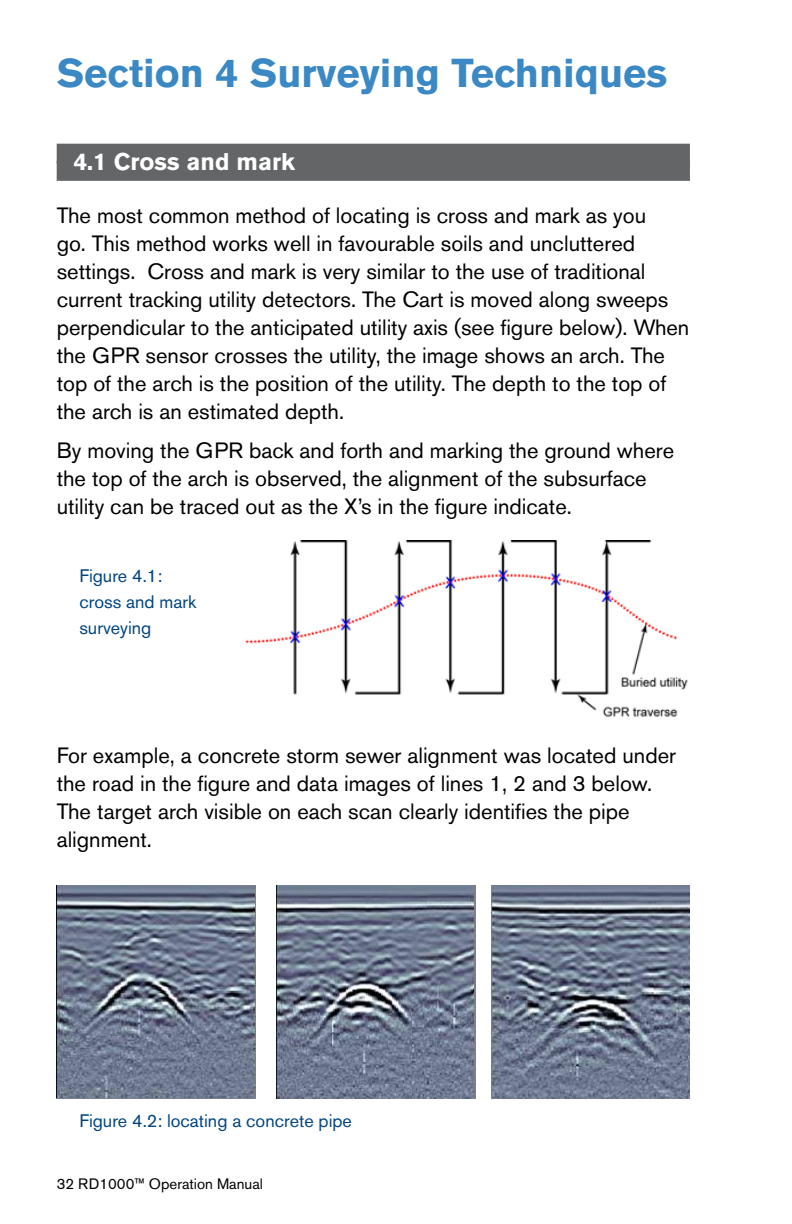
<style>
.page{position:relative;width:792px;height:1224px;background:#fff}
.page>*{position:absolute;margin:0;border:0;box-sizing:border-box;transform-origin:0 0}
.t1{font:700 40px "Akzidenz Grotesk BE";color:#3b89c4}
.t2{font:700 24px "Akzidenz Grotesk BE";color:#fff}
.t3{font:22px/28px "Akzidenz Grotesk BE";color:#000}
.t4{font:18px/26px "Akzidenz Grotesk BE";color:#004481}
.t5{font:15px "Akzidenz Grotesk BE";color:#000}
</style>
<div class="page">
<div style="left:57px;top:144px;width:633px;height:20px;background:#646567"></div>
<div style="left:57px;top:161px;width:633px;height:20px;background:#646567"></div>
<img style="left:245px;top:540px;width:443px;height:177px">
<img style="left:57px;top:885px;width:198px;height:213px">
<img style="left:277px;top:885px;width:198px;height:214px">
<img style="left:492px;top:885px;width:198px;height:214px">
<h1 class="t1" style="left:57px;top:50px;width:612px">Section 4 Surveying Techniques</h1>
<p class="t2" style="left:74px;top:148px;width:223px">4.1 Cross and mark</p>
<p class="t3" style="left:57px;top:201px;width:634px">The most common method of locating is cross and mark as you<br>go. This method works well in favourable soils and uncluttered settings. Cross and mark is very similar to the use of traditional current tracking utility detectors. The Cart is moved along sweeps perpendicular to the anticipated utility axis (see figure below). When the GPR sensor crosses the utility, the image shows an arch. The top of the arch is the position of the utility. The depth to the top of the arch is an estimated depth.</p>
<p class="t3" style="left:57px;top:436px;width:619px">By moving the GPR back and forth and marking the ground where the top of the arch is observed, the alignment of the subsurface utility can be traced out as the X’s in the figure indicate.</p>
<p class="t4" style="left:79px;top:562px;width:119px">Figure 4.1: cross and mark surveying</p>
<p class="t3" style="left:57px;top:742px;width:621px">For example, a concrete storm sewer alignment was located under the road in the figure and data images of lines 1, 2 and 3 below.<br>The target arch visible on each scan clearly identifies the pipe alignment.</p>
<p class="t4" style="left:79px;top:1108px;width:274px">Figure 4.2: locating a concrete pipe</p>
<p class="t5" style="left:57px;top:1175px;width:208px">32 RD1000™ Operation Manual</p>
</div>
